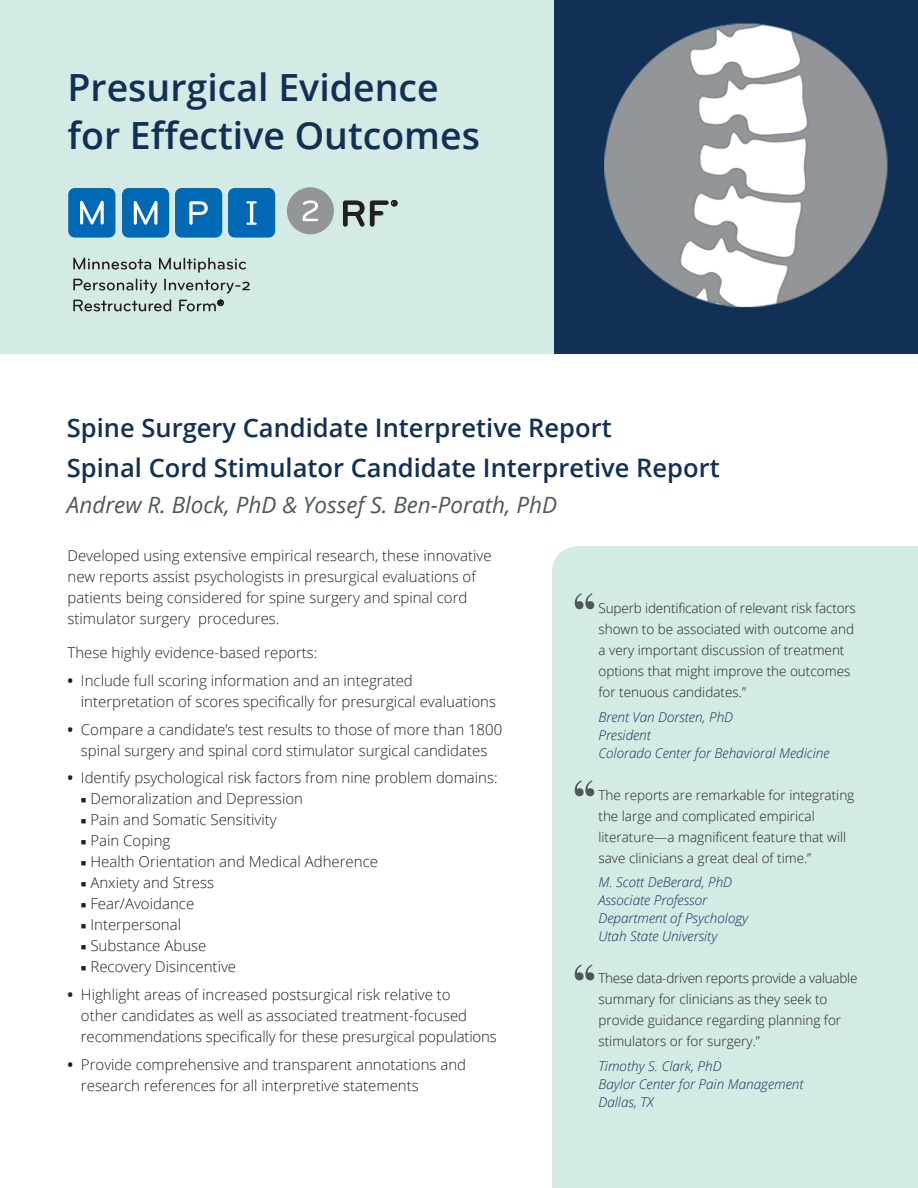
<style>
.page{position:relative;width:918px;height:1188px;background:#fff}
.page>*{position:absolute;margin:0;border:0;box-sizing:border-box;transform-origin:0 0}
.t1{font:63px "Playfair Display";color:#4e5759}
.t2{font:600 37.5px/48px "Open Sans";color:#123056}
.t3{font:600 25.5px/39.6px "Open Sans";color:#123056}
.t4{font:italic 22.5px "Open Sans";color:#4e5759}
.t5{font:300 15px/21px "Open Sans";color:#231f20}
.t6{font:300 13.5px/21px "Open Sans";color:#231f20}
.t7{font:italic 300 13.5px/18px "Open Sans";color:#123056}
.s1{font-weight:700}
</style>
<div class="page">
<div style="left:0;top:0;width:586px;height:353px;background:#d4eae4"></div>
<div style="left:552px;top:546px;width:366px;height:642px;background:#d4eae4"></div>
<div style="left:287px;top:187px;width:47px;height:47px;background:#939598;border-radius:50%"></div>
<svg style="left:73px;top:258px;width:78px;height:12px"></svg>
<svg style="left:159px;top:258px;width:87px;height:15px"></svg>
<svg style="left:68px;top:188px;width:47px;height:50px;background:#237cbc"></svg>
<svg style="left:122px;top:188px;width:47px;height:50px;background:#227bbc"></svg>
<svg style="left:175px;top:188px;width:47px;height:50px;background:#1976b9"></svg>
<svg style="left:302px;top:200px;width:16px;height:21px"></svg>
<svg style="left:228px;top:188px;width:47px;height:50px;background:#1172b7"></svg>
<svg style="left:343px;top:200px;width:54px;height:27px"></svg>
<svg style="left:73px;top:279px;width:177px;height:32px"></svg>
<img style="left:554px;top:0;width:364px;height:353px">
<h2 class="t2" style="left:68px;top:63px;width:414px">Presurgical Evidence for Effective Outcomes</h2>
<h3 class="t3" style="left:67px;top:408px;width:654px">Spine Surgery Candidate Interpretive Report<br>Spinal Cord Stimulator Candidate Interpretive Report</h3>
<h3 class="t4" style="left:67px;top:490px;width:492px">Andrew R. Block, PhD &amp; Yossef S. Ben-Porath, PhD</h3>
<p class="t5" style="left:68px;top:544px;width:426px">Developed using extensive empirical research, these innovative new reports assist psychologists in presurgical evaluations of patients being considered for spine surgery and spinal cord stimulator surgery procedures.</p>
<p class="t5" style="left:68px;top:642px;width:252px">These highly evidence-based reports:</p>
<p class="t5" style="left:81px;top:670px;width:417px;text-indent:-13px"><span class="s1">•</span> Include full scoring information and an integrated interpretation of scores specifically for presurgical evaluations</p>
<p class="t5" style="left:68px;top:718px;width:436px;text-align:center"><span class="s1">•</span> Compare a candidate’s test results to those of more than 1800 spinal surgery and spinal cord stimulator surgical candidates</p>
<p class="t5" style="left:68px;top:767px;width:432px"><span class="s1">•</span> Identify psychological risk factors from nine problem domains:</p>
<p class="t5" style="left:81px;top:788px;width:224px">■ Demoralization and Depression</p>
<p class="t5" style="left:81px;top:809px;width:197px">■ Pain and Somatic Sensitivity</p>
<p class="t5" style="left:81px;top:830px;width:91px">■ Pain Coping</p>
<p class="t5" style="left:81px;top:851px;width:299px">■ Health Orientation and Medical Adherence</p>
<p class="t5" style="left:81px;top:872px;width:135px">■ Anxiety and Stress</p>
<p class="t5" style="left:81px;top:893px;width:115px">■ Fear/Avoidance</p>
<p class="t5" style="left:81px;top:914px;width:102px">■ Interpersonal</p>
<p class="t5" style="left:81px;top:935px;width:127px">■ Substance Abuse</p>
<p class="t5" style="left:81px;top:956px;width:157px">■ Recovery Disincentive</p>
<p class="t5" style="left:81px;top:984px;width:417px;text-indent:-13px"><span class="s1">•</span> Highlight areas of increased postsurgical risk relative to<br>other candidates as well as associated treatment-focused recommendations specifically for these presurgical populations</p>
<p class="t5" style="left:81px;top:1054px;width:387px;text-indent:-13px"><span class="s1">•</span> Provide comprehensive and transparent annotations and research references for all interpretive statements</p>
<h1 class="t1" style="left:571px;top:576px;width:28px">“</h1>
<p class="t6" style="left:598px;top:597px;width:259px">Superb identification of relevant risk factors shown to be associated with outcome and a very important discussion of treatment options that might improve the outcomes for tenuous candidates.”</p>
<p class="t7" style="left:598px;top:707px;width:233px">Brent Van Dorsten, PhD<br>President<br>Colorado Center for Behavioral Medicine</p>
<p class="t6" style="left:598px;top:784px;width:257px">The reports are remarkable for integrating the large and complicated empirical literature—a magnificent feature that will save clinicians a great deal of time.”</p>
<p class="t7" style="left:598px;top:873px;width:151px">M. Scott DeBerard, PhD<br>Associate Professor<br>Department of Psychology<br>Utah State University</p>
<p class="t6" style="left:598px;top:968px;width:260px">These data-driven reports provide a valuable summary for clinicians as they seek to provide guidance regarding planning for stimulators or for surgery.”</p>
<p class="t7" style="left:598px;top:1057px;width:207px">Timothy S. Clark, PhD<br>Baylor Center for Pain Management<br>Dallas, TX</p>
<h1 class="t1" style="left:571px;top:763px;width:28px">“</h1>
<h1 class="t1" style="left:571px;top:947px;width:28px">“</h1>
</div>
